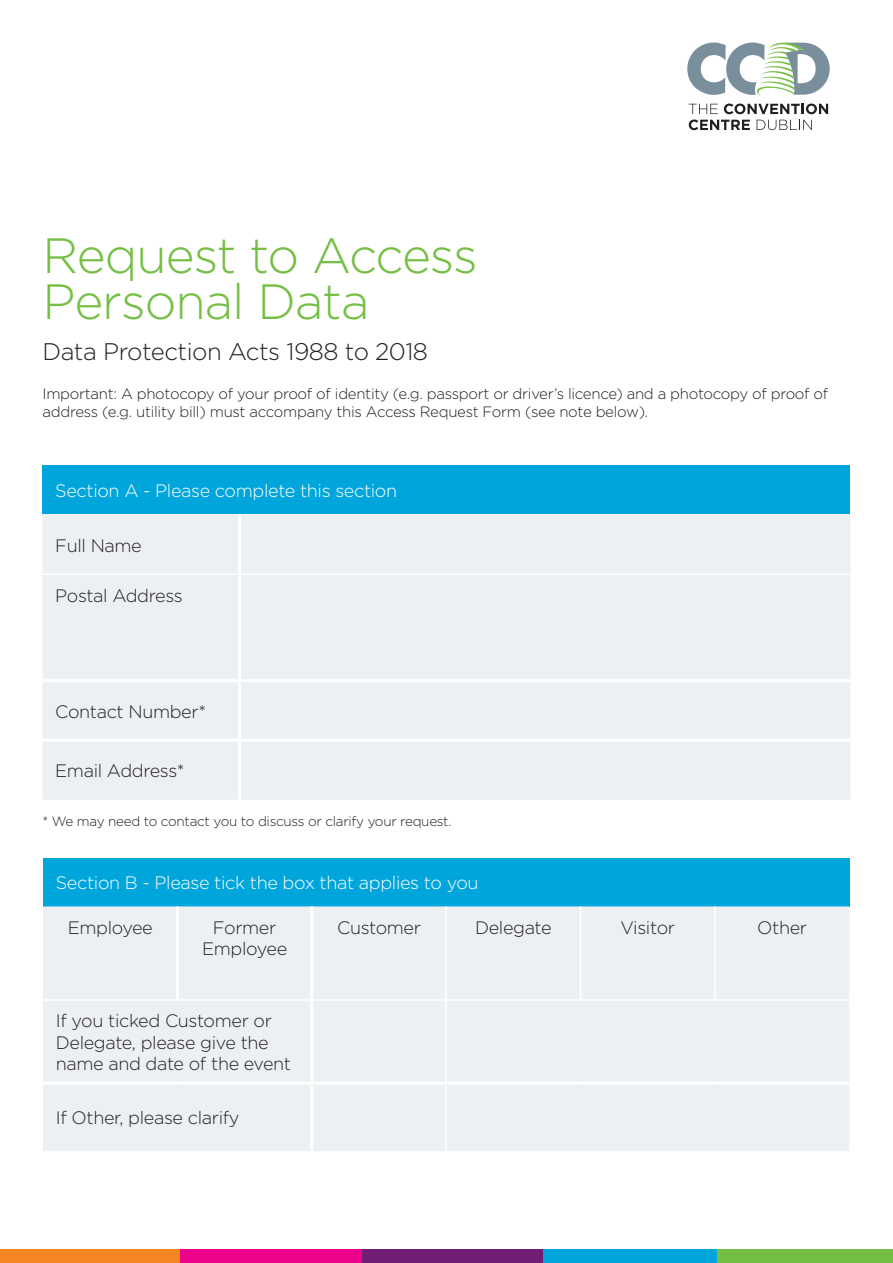
<style>
.page{position:relative;width:893px;height:1263px;background:#fff}
.page>*{position:absolute;margin:0;border:0;box-sizing:border-box;transform-origin:0 0}
.t1{font:300 49.5px/46.5px "Gotham";letter-spacing:-.02em;color:#74bf43}
.t2{font:300 24px "Gotham";letter-spacing:-.02em;color:#231f20}
.t3{font:300 18px/21.6px "Gotham";letter-spacing:-.02em;color:#231f20;text-align:center}
.t4{font:300 18px "Gotham";letter-spacing:-.02em;color:#fff}
.t5{font:300 15px/18px "Gotham";letter-spacing:-.02em;color:#231f20}
.t6{font:300 13.5px "Gotham";letter-spacing:-.02em;color:#231f20}
</style>
<div class="page">
<div style="left:0;top:1250px;width:181px;height:13px;background:#f58520"></div>
<div style="left:181px;top:1250px;width:186px;height:13px;background:#ed028a"></div>
<div style="left:362px;top:1250px;width:186px;height:13px;background:#711d75"></div>
<div style="left:544px;top:1250px;width:174px;height:13px;background:#00a6db"></div>
<div style="left:717px;top:1250px;width:176px;height:13px;background:#74bf43"></div>
<div style="left:43px;top:466px;width:807px;height:48px;background:#00a6db"></div>
<div style="left:43px;top:514px;width:807px;height:286px;background:#edf0f2"></div>
<hr style="left:43px;top:574px;width:195px;height:1px;background:#fff">
<hr style="left:241px;top:574px;width:609px;height:1px;background:#fff">
<hr style="left:238px;top:514px;width:3px;height:60px;background:#fff">
<hr style="left:238px;top:574px;width:3px;height:105px;background:#fff">
<hr style="left:43px;top:679px;width:197px;height:3px;background:#fff">
<hr style="left:240px;top:679px;width:610px;height:3px;background:#fff">
<hr style="left:238px;top:682px;width:3px;height:57px;background:#fff">
<hr style="left:43px;top:739px;width:197px;height:3px;background:#fff">
<hr style="left:240px;top:739px;width:610px;height:3px;background:#fff">
<hr style="left:238px;top:742px;width:3px;height:58px;background:#fff">
<div style="left:43px;top:858px;width:806px;height:48px;background:#00a6db"></div>
<div style="left:43px;top:906px;width:806px;height:245px;background:#edf0f2"></div>
<hr style="left:445px;top:906px;width:2px;height:93px;background:#fff">
<hr style="left:580px;top:906px;width:1px;height:93px;background:#fff">
<hr style="left:714px;top:906px;width:2px;height:93px;background:#fff">
<hr style="left:445px;top:1001px;width:2px;height:80px;background:#fff">
<hr style="left:445px;top:1084px;width:2px;height:67px;background:#fff">
<hr style="left:310px;top:906px;width:3px;height:93px;background:#fff">
<hr style="left:310px;top:1001px;width:3px;height:80px;background:#fff">
<hr style="left:43px;top:1081px;width:134px;height:3px;background:#fff">
<hr style="left:177px;top:1081px;width:135px;height:3px;background:#fff">
<hr style="left:312px;top:1081px;width:134px;height:3px;background:#fff">
<hr style="left:310px;top:1084px;width:3px;height:67px;background:#fff">
<hr style="left:446px;top:1081px;width:135px;height:3px;background:#fff">
<hr style="left:581px;top:1081px;width:134px;height:3px;background:#fff">
<hr style="left:715px;top:1081px;width:134px;height:3px;background:#fff">
<hr style="left:43px;top:999px;width:134px;height:2px;background:#fff">
<hr style="left:177px;top:999px;width:135px;height:2px;background:#fff">
<hr style="left:312px;top:999px;width:134px;height:2px;background:#fff">
<hr style="left:446px;top:999px;width:135px;height:2px;background:#fff">
<hr style="left:581px;top:999px;width:134px;height:2px;background:#fff">
<hr style="left:715px;top:999px;width:134px;height:2px;background:#fff">
<hr style="left:176px;top:906px;width:3px;height:93px;background:#fff">
<svg style="left:687px;top:43px;width:143px;height:53px"></svg>
<svg style="left:689px;top:104px;width:139px;height:26px"></svg>
<h1 class="t1" style="left:43px;top:231px;width:437px">Request to Access<br>Personal Data</h1>
<h2 class="t2" style="left:43px;top:336px;width:387px">Data Protection Acts 1988 to 2018</h2>
<p class="t5" style="left:43px;top:385px;width:787px">Important: A photocopy of your proof of identity (e.g. passport or driver’s licence) and a photocopy of proof of address (e.g. utility bill) must accompany this Access Request Form (see note below).</p>
<p class="t4" style="left:55px;top:479px;width:343px">Section A - Please complete this section</p>
<p class="t3" style="left:55px;top:534px;width:88px">Full Name</p>
<p class="t3" style="left:55px;top:584px;width:129px">Postal Address</p>
<p class="t3" style="left:55px;top:700px;width:153px">Contact Number*</p>
<p class="t3" style="left:55px;top:759px;width:131px">Email Address*</p>
<p class="t6" style="left:43px;top:813px;width:410px">* We may need to contact you to discuss or clarify your request.</p>
<p class="t4" style="left:56px;top:872px;width:424px">Section B - Please tick the box that applies to you</p>
<p class="t3" style="left:68px;top:916px;width:87px">Employee</p>
<p class="t3" style="left:202px;top:916px;width:87px">Former<br>Employee</p>
<p class="t3" style="left:337px;top:916px;width:85px">Customer</p>
<p class="t3" style="left:475px;top:916px;width:78px">Delegate</p>
<p class="t3" style="left:620px;top:916px;width:56px">Visitor</p>
<p class="t3" style="left:757px;top:916px;width:51px">Other</p>
<p class="t3" style="left:56px;top:1009px;width:237px;text-align:left">If you ticked Customer or<br>Delegate, please give the name and date of the event</p>
<p class="t3" style="left:56px;top:1107px;width:185px">If Other, please clarify</p>
</div>
